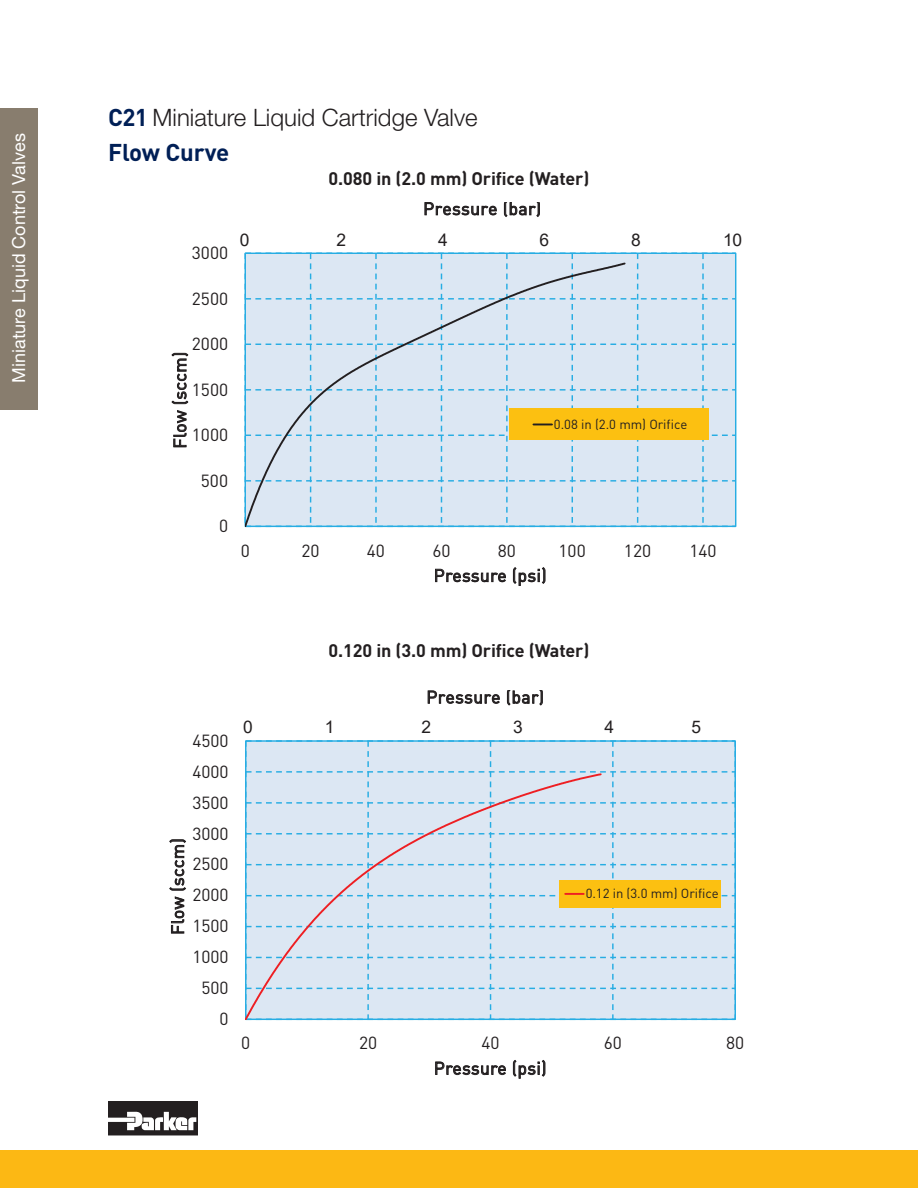
<style>
.page{position:relative;width:918px;height:1188px;background:#fff}
.page>*{position:absolute;margin:0;border:0;box-sizing:border-box;transform-origin:0 0}
.t1{font:300 24px "Helvetica Neue LT Std";color:#231f20}
.t2{font:700 24px "DIN";letter-spacing:-.005em;color:#001f56}
.t3{font:700 19.35px "Arial";color:#231f20}
.t4{font:700 18px "DIN";letter-spacing:-.005em;color:#231f20}
.t5{font:18px "Helvetica Neue LT Std";color:#fff}
.t6{font:17.4px "DINOT";letter-spacing:.005em;color:#231f20}
.t7{font:17.4px "DINOT";letter-spacing:.025em;color:#231f20}
.t8{font:17.4px "Arial";color:#231f20}
.t9{font:13.05px "DINOT";letter-spacing:-.005em;color:#231f20}
.s1{font-family:"DINOT";font-weight:700;color:#001f56}
</style>
<div class="page">
<div style="left:0;top:1150px;width:918px;height:38px;background:#fcb814"></div>
<div style="left:0;top:108px;width:38px;height:301px;background:#887d6e"></div>
<svg style="left:108px;top:1101px;width:90px;height:34px"></svg>
<svg style="left:245px;top:253px;width:491px;height:274px;background:#d5e1e6"></svg>
<svg style="left:245px;top:740px;width:491px;height:280px;background:#d5e1e9"></svg>
<p class="t5" style="left:8px;top:383px;width:251px;rotate:-90deg">Miniature Liquid Control Valves</p>
<h1 class="t1" style="left:108px;top:103px;width:371px"><span class="s1">C21</span> Miniature Liquid Cartridge Valve</h1>
<h1 class="t2" style="left:108px;top:137px;width:123px">Flow Curve</h1>
<p class="t4" style="left:329px;top:166px;width:262px">0.080 in (2.0 mm) Orifice (Water)</p>
<p class="t3" style="left:433px;top:157px;width:106px">Flow Curve</p>
<p class="t7" style="left:423px;top:197px;width:119px">Pressure (bar)</p>
<p class="t6" style="left:192px;top:241px;width:38px">3000</p>
<p class="t6" style="left:192px;top:286px;width:38px">2500</p>
<p class="t6" style="left:192px;top:332px;width:38px">2000</p>
<p class="t7" style="left:168px;top:449px;width:98px;rotate:-90deg">Flow (sccm)</p>
<p class="t6" style="left:192px;top:377px;width:38px">1500</p>
<p class="t6" style="left:192px;top:423px;width:38px">1000</p>
<p class="t6" style="left:201px;top:468px;width:29px">500</p>
<p class="t6" style="left:219px;top:514px;width:11px">0</p>
<p class="t8" style="left:240px;top:228px;width:11px">0</p>
<p class="t8" style="left:337px;top:228px;width:11px">2</p>
<p class="t8" style="left:438px;top:228px;width:11px">4</p>
<p class="t8" style="left:540px;top:228px;width:11px">6</p>
<p class="t8" style="left:631px;top:228px;width:11px">8</p>
<p class="t8" style="left:723px;top:228px;width:21px">10</p>
<p class="t9" style="left:554px;top:415px;width:135px">0.08 in (2.0 mm) Orifice</p>
<p class="t6" style="left:241px;top:538px;width:11px">0</p>
<p class="t6" style="left:302px;top:538px;width:20px">20</p>
<p class="t6" style="left:367px;top:538px;width:20px">40</p>
<p class="t6" style="left:432px;top:538px;width:20px">60</p>
<p class="t6" style="left:498px;top:538px;width:20px">80</p>
<p class="t6" style="left:559px;top:538px;width:29px">100</p>
<p class="t6" style="left:624px;top:538px;width:29px">120</p>
<p class="t6" style="left:689px;top:538px;width:29px">140</p>
<p class="t7" style="left:434px;top:564px;width:114px">Pressure (psi)</p>
<p class="t6" style="left:192px;top:729px;width:38px">4500</p>
<p class="t6" style="left:192px;top:760px;width:38px">4000</p>
<p class="t6" style="left:192px;top:790px;width:38px">3500</p>
<p class="t6" style="left:192px;top:821px;width:38px">3000</p>
<p class="t7" style="left:166px;top:935px;width:98px;rotate:-90deg">Flow (sccm)</p>
<p class="t6" style="left:192px;top:852px;width:38px">2500</p>
<p class="t6" style="left:192px;top:883px;width:38px">2000</p>
<p class="t6" style="left:192px;top:914px;width:38px">1500</p>
<p class="t6" style="left:192px;top:945px;width:38px">1000</p>
<p class="t6" style="left:201px;top:976px;width:29px">500</p>
<p class="t6" style="left:220px;top:1007px;width:11px">0</p>
<p class="t4" style="left:329px;top:639px;width:262px">0.120 in (3.0 mm) Orifice (Water)</p>
<p class="t3" style="left:434px;top:645px;width:106px">Flow Curve</p>
<p class="t7" style="left:426px;top:685px;width:119px">Pressure (bar)</p>
<p class="t8" style="left:243px;top:715px;width:11px">0</p>
<p class="t8" style="left:325px;top:715px;width:11px">1</p>
<p class="t8" style="left:421px;top:715px;width:11px">2</p>
<p class="t8" style="left:513px;top:715px;width:11px">3</p>
<p class="t8" style="left:605px;top:715px;width:11px">4</p>
<p class="t8" style="left:691px;top:715px;width:11px">5</p>
<p class="t9" style="left:586px;top:885px;width:135px">0.12 in (3.0 mm) Orifice</p>
<p class="t6" style="left:241px;top:1031px;width:11px">0</p>
<p class="t6" style="left:359px;top:1031px;width:20px">20</p>
<p class="t6" style="left:481px;top:1031px;width:20px">40</p>
<p class="t6" style="left:604px;top:1031px;width:20px">60</p>
<p class="t6" style="left:726px;top:1031px;width:20px">80</p>
<p class="t7" style="left:434px;top:1056px;width:114px">Pressure (psi)</p>
</div>
